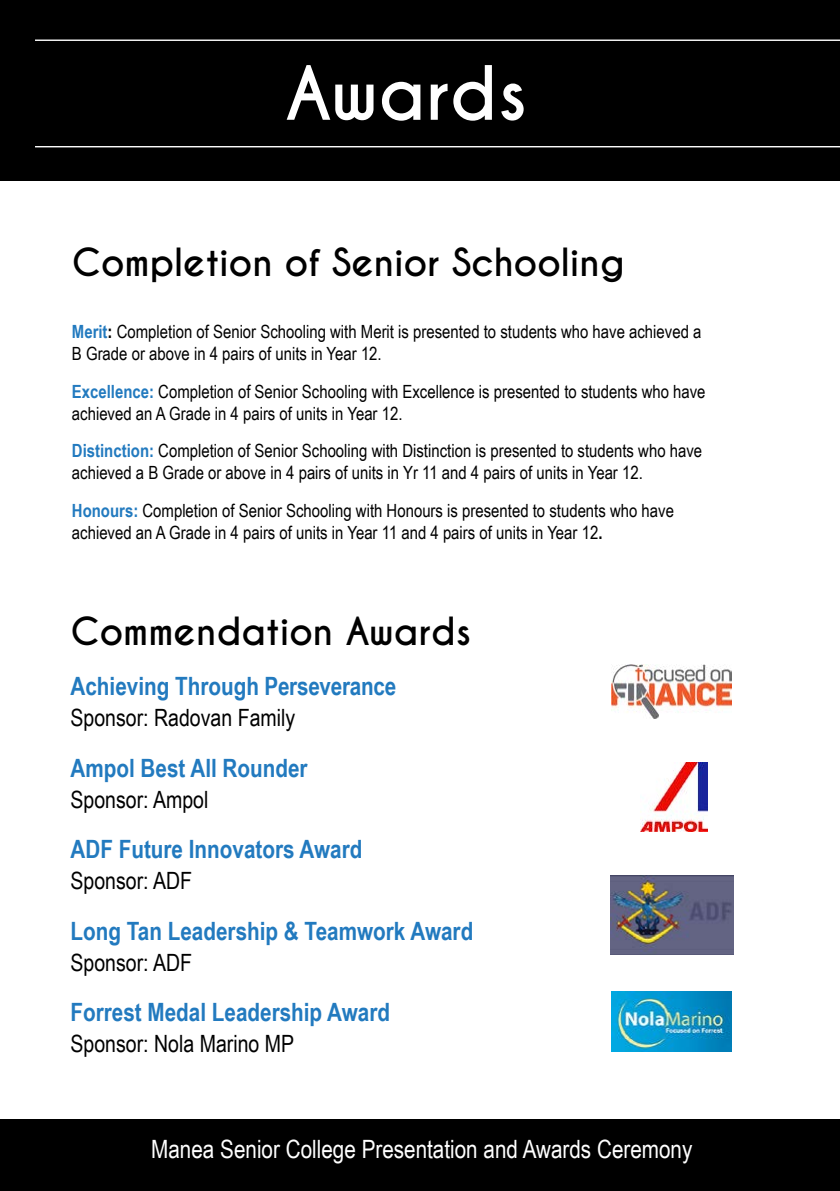
<style>
.page{position:relative;width:840px;height:1191px;background:#fff}
.page>*{position:absolute;margin:0;border:0;box-sizing:border-box;transform-origin:0 0}
.t1{font:700 70px "Caviar Dreams";letter-spacing:-.005em;color:#fff}
.t2{font:700 36.4px "Caviar Dreams";color:#000}
.t3{font:700 25.2px "Arial Narrow";color:#227abf}
.t4{font:25.2px "Arial Narrow";color:#fff}
.t5{font:23.8px "Arial Narrow";color:#000}
.t6{font:18.2px/21.8px "Arial Narrow";color:#000}
.s1{font-weight:700;color:#227abf}
.s2{font-weight:700}
</style>
<div class="page">
<img style="left:611px;top:991px;width:120px;height:60px">
<img style="left:611px;top:664px;width:120px;height:54px">
<img style="left:610px;top:875px;width:123px;height:79px">
<div style="left:0;top:0;width:839px;height:180px;background:#000"></div>
<hr style="left:35px;top:146px;width:804px;height:1px;background:#fff">
<div style="left:0;top:1119px;width:839px;height:72px;background:#000"></div>
<img style="left:640px;top:762px;width:67px;height:69px">
<hr style="left:35px;top:40px;width:804px;height:1px;background:#fff">
<h1 class="t1" style="left:285px;top:64px;width:244px">Awards</h1>
<h2 class="t2" style="left:72px;top:247px;width:554px">Completion of Senior Schooling</h2>
<p class="t6" style="left:72px;top:322px;width:630px"><span class="s1">Merit</span><span class="s2">:</span> Completion of Senior Schooling with Merit is presented to students who have achieved a<br>B Grade or above in 4 pairs of units in Year 12.</p>
<p class="t6" style="left:72px;top:382px;width:634px"><span class="s1">Excellence:</span> Completion of Senior Schooling with Excellence is presented to students who have achieved an A Grade in 4 pairs of units in Year 12.</p>
<p class="t6" style="left:72px;top:441px;width:631px"><span class="s1">Distinction:</span> Completion of Senior Schooling with Distinction is presented to students who have achieved a B Grade or above in 4 pairs of units in Yr 11 and 4 pairs of units in Year 12.</p>
<p class="t6" style="left:72px;top:501px;width:603px"><span class="s1">Honours:</span> Completion of Senior Schooling with Honours is presented to students who have achieved an A Grade in 4 pairs of units in Year 11 and 4 pairs of units in Year 12<span class="s2">.</span></p>
<h2 class="t2" style="left:70px;top:616px;width:402px">Commendation Awards</h2>
<h3 class="t3" style="left:70px;top:677px;width:327px">Achieving Through Perseverance</h3>
<h3 class="t5" style="left:70px;top:709px;width:226px">Sponsor: Radovan Family</h3>
<h3 class="t3" style="left:70px;top:758px;width:238px">Ampol Best All Rounder</h3>
<h3 class="t5" style="left:70px;top:790px;width:139px">Sponsor: Ampol</h3>
<h3 class="t3" style="left:70px;top:840px;width:293px">ADF Future Innovators Award</h3>
<h3 class="t5" style="left:70px;top:871px;width:123px">Sponsor: ADF</h3>
<h3 class="t3" style="left:70px;top:921px;width:404px">Long Tan Leadership &amp; Teamwork Award</h3>
<h3 class="t5" style="left:70px;top:953px;width:123px">Sponsor: ADF</h3>
<h3 class="t3" style="left:70px;top:1002px;width:321px">Forrest Medal Leadership Award</h3>
<h3 class="t5" style="left:70px;top:1034px;width:225px">Sponsor: Nola Marino MP</h3>
<h3 class="t4" style="left:151px;top:1140px;width:542px">Manea Senior College Presentation and Awards Ceremony</h3>
</div>
